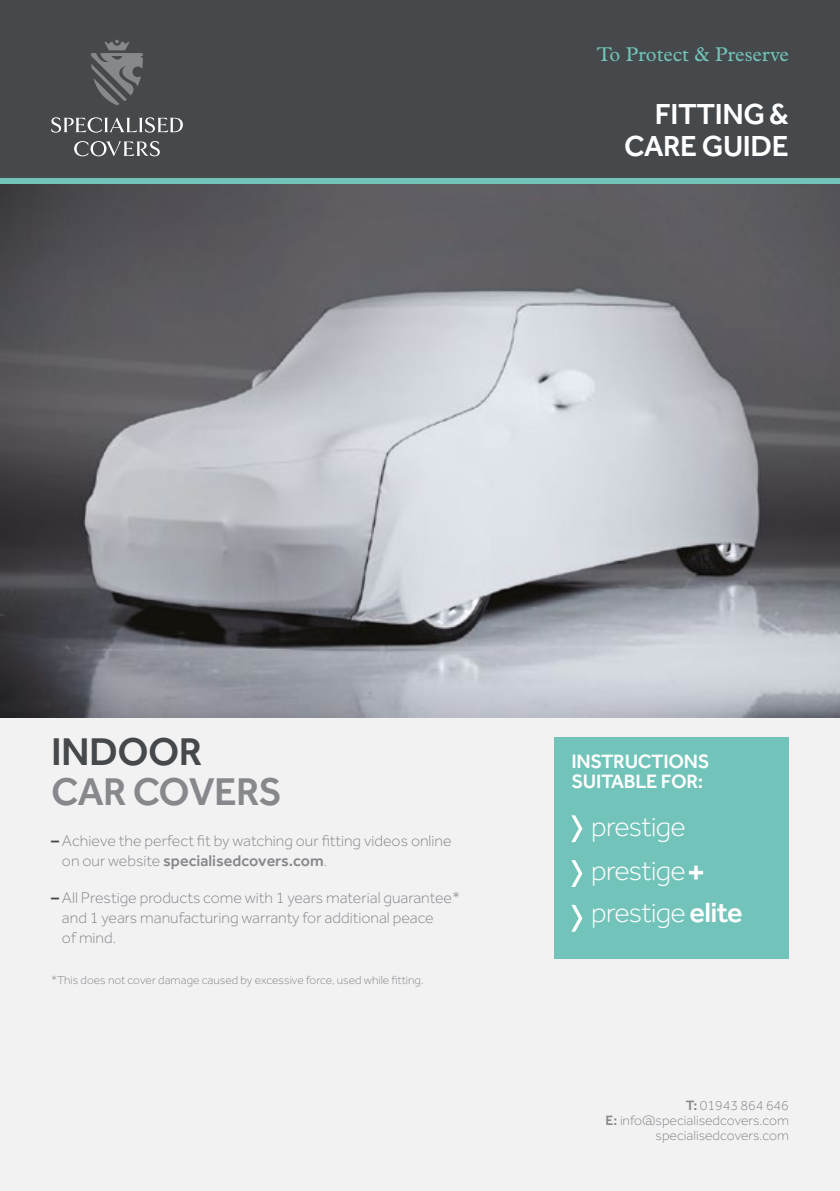
<style>
.page{position:relative;width:840px;height:1191px;background:#fff}
.page>*{position:absolute;margin:0;border:0;box-sizing:border-box;transform-origin:0 0}
.t1{font:500 40px "Effra";letter-spacing:-.015em;color:#86888c}
.t2{font:500 40px "Effra";letter-spacing:-.015em;color:#45494b}
.t3{font:500 30px/32px "Effra";letter-spacing:-.015em;color:#fff;text-align:right}
.t4{font:300 28.8px "Effra";letter-spacing:-.025em;color:#fff}
.t5{font:500 20px/20px "Effra";letter-spacing:-.015em;color:#fff}
.t6{font:20px "Plantin Std";color:#72c4ba}
.t7{font:300 16px/20px "Effra";color:#86888c}
.t8{font:300 14px/15px "Effra";color:#86888c;text-align:right}
.t9{font:300 12px "Effra";color:#86888c}
.s1{font-weight:500;color:#45494b}
.s2{font-weight:500}
.s3{font-weight:500;font-size:35.4px}
</style>
<div class="page">
<div style="left:0;top:0;width:839px;height:1191px;background:#f2f2f3"></div>
<img style="left:0;top:184px;width:839px;height:533px">
<div style="left:0;top:0;width:839px;height:181px;background:#45494b"></div>
<svg style="left:91px;top:40px;width:52px;height:65px"></svg>
<svg style="left:51px;top:117px;width:132px;height:16px"></svg>
<svg style="left:74px;top:141px;width:86px;height:15px"></svg>
<div style="left:554px;top:737px;width:234px;height:221px;background:#72c4ba"></div>
<svg style="left:571px;top:860px;width:11px;height:27px"></svg>
<svg style="left:571px;top:815px;width:11px;height:27px"></svg>
<div style="left:0;top:178px;width:839px;height:6px;background:#72c4ba"></div>
<svg style="left:571px;top:905px;width:11px;height:26px"></svg>
<p class="t6" style="left:596px;top:42px;width:193px">To Protect &amp; Preserve</p>
<h2 class="t3" style="left:623px;top:97px;width:166px">FITTING &amp;<br>CARE GUIDE</h2>
<h1 class="t2" style="left:51px;top:727px;width:153px">INDOOR</h1>
<h1 class="t1" style="left:51px;top:767px;width:232px">CAR COVERS</h1>
<p class="t7" style="left:62px;top:830px;width:391px;text-indent:-11px"><span class="s1">–</span> Achieve the perfect fit by watching our fitting videos online on our website <span class="s2">specialisedcovers.com</span>.</p>
<p class="t7" style="left:62px;top:887px;width:399px;text-indent:-11px"><span class="s1">–</span> All Prestige products come with 1 years material guarantee* and 1 years manufacturing warranty for additional peace<br>of mind.</p>
<p class="t9" style="left:51px;top:973px;width:374px">*This does not cover damage caused by excessive force, used while fitting.</p>
<p class="t5" style="left:571px;top:751px;width:140px">INSTRUCTIONS<br>SUITABLE FOR:</p>
<h3 class="t4" style="left:591px;top:810px;width:96px">prestige</h3>
<h3 class="t4" style="left:591px;top:854px;width:116px">prestige<span class="s3">+</span></h3>
<h3 class="t4" style="left:591px;top:896px;width:153px">prestige <span class="s2">elite</span></h3>
<p class="t8" style="left:605px;top:1097px;width:185px"><span class="s2">T:</span> 01943 864 646<br><span class="s2">E:</span> info@specialisedcovers.com specialisedcovers.com</p>
</div>
